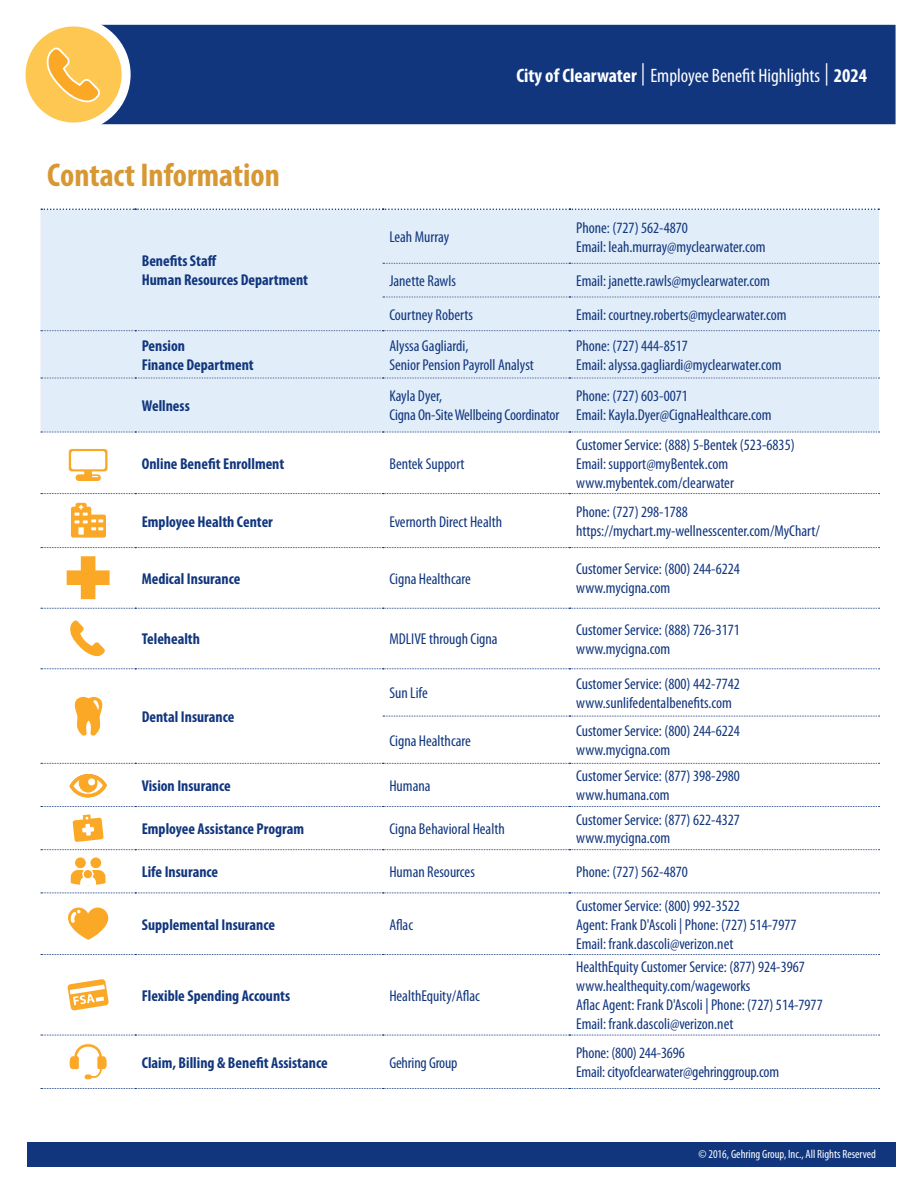
<style>
.page{position:relative;width:918px;height:1188px;background:#fff}
.page>*{position:absolute;margin:0;border:0;box-sizing:border-box;transform-origin:0 0}
.TOC_-_Insurance_Type_-_Header_V2{font:700 condensed 33px "Myriad Pro";color:#d79833}
.Master_Page_-_Header_-_Left_-_Client_Inf{font:condensed 19.5px "Myriad Pro";color:#fff}
.Contact_Table_Details{font:condensed 15.75px "Myriad Pro";color:#11367e}
.Contact_Table_Details-2{font:700 condensed 15.75px/18.9px "Myriad Pro";color:#11367e}
.Body_-_Main{font:condensed 12px "Myriad Pro";color:#fff}
.s1{font-weight:700}
.s2{font-size:22.35px}
</style>
<div class="page">
<div style="left:104px;top:25px;width:792px;height:99px;background:#11367e"></div>
<svg style="left:21px;top:22px;width:105px;height:105px;fill:#fec752"></svg>
<div style="left:17px;top:17px;width:114px;height:115px;border:9px solid #fff;border-radius:50%"></div>
<svg style="left:46px;top:44px;width:58px;height:63px;background:#fcc355"></svg>
<div style="left:27px;top:1142px;width:868px;height:25px;background:#11367e"></div>
<div style="left:40px;top:209px;width:839px;height:223px;background:#e1edf8"></div>
<svg style="left:383px;top:716px;width:497px;height:1px"></svg>
<svg style="left:41px;top:763px;width:839px;height:1px"></svg>
<svg style="left:41px;top:806px;width:839px;height:1px"></svg>
<svg style="left:41px;top:849px;width:839px;height:1px"></svg>
<svg style="left:41px;top:893px;width:839px;height:1px"></svg>
<svg style="left:41px;top:954px;width:839px;height:1px"></svg>
<svg style="left:41px;top:493px;width:839px;height:1px"></svg>
<svg style="left:41px;top:547px;width:839px;height:1px"></svg>
<svg style="left:383px;top:263px;width:497px;height:1px"></svg>
<svg style="left:383px;top:297px;width:497px;height:1px"></svg>
<svg style="left:41px;top:432px;width:839px;height:1px"></svg>
<svg style="left:41px;top:1088px;width:839px;height:1px"></svg>
<svg style="left:41px;top:608px;width:839px;height:1px"></svg>
<svg style="left:41px;top:668px;width:839px;height:1px"></svg>
<svg style="left:41px;top:208px;width:838px;height:2px"></svg>
<svg style="left:41px;top:330px;width:839px;height:1px"></svg>
<svg style="left:41px;top:1035px;width:839px;height:1px"></svg>
<svg style="left:41px;top:378px;width:839px;height:1px"></svg>
<svg style="left:68px;top:448px;width:40px;height:33px"></svg>
<svg style="left:71px;top:502px;width:35px;height:36px"></svg>
<svg style="left:66px;top:556px;width:44px;height:44px"></svg>
<svg style="left:70px;top:620px;width:35px;height:37px"></svg>
<svg style="left:74px;top:696px;width:29px;height:40px"></svg>
<div style="left:68px;top:773px;width:40px;height:26px;border:2px solid #fff;border-radius:50%"></div>
<svg style="left:69px;top:774px;width:38px;height:24px"></svg>
<svg style="left:73px;top:814px;width:31px;height:28px"></svg>
<svg style="left:74px;top:857px;width:13px;height:12px"></svg>
<div style="left:74px;top:856px;width:13px;height:14px;border:1px solid #fff;border-radius:50%"></div>
<svg style="left:90px;top:857px;width:12px;height:12px"></svg>
<div style="left:89px;top:856px;width:14px;height:14px;border:1px solid #fff;border-radius:50%"></div>
<svg style="left:70px;top:868px;width:36px;height:18px"></svg>
<svg style="left:83px;top:869px;width:10px;height:10px"></svg>
<div style="left:82px;top:869px;width:11px;height:11px;border:1px solid #fff;border-radius:50%"></div>
<svg style="left:68px;top:908px;width:40px;height:32px"></svg>
<svg style="left:67px;top:979px;width:42px;height:32px"></svg>
<svg style="left:69px;top:1043px;width:39px;height:37px"></svg>
<p class="TOC_-_Insurance_Type_-_Header_V2" style="left:47px;top:157px;width:234px">Contact Information</p>
<p class="Contact_Table_Details-2" style="left:142px;top:252px;width:168px">Benefits Staff<br>Human Resources Department</p>
<p class="Contact_Table_Details" style="left:389px;top:228px;width:61px">Leah Murray</p>
<p class="Master_Page_-_Header_-_Left_-_Client_Inf" style="left:516px;top:65px;width:352px"><span class="s1">City of Clearwater</span> <span class="s2">|</span> Employee Benefit Highlights <span class="s2">|</span> <span class="s1">2024</span></p>
<p class="Contact_Table_Details" style="left:576px;top:219px;width:113px">Phone: (727) 562-4870</p>
<p class="Contact_Table_Details" style="left:576px;top:238px;width:191px">Email: leah.murray@myclearwater.com</p>
<p class="Contact_Table_Details" style="left:389px;top:272px;width:68px">Janette Rawls</p>
<p class="Contact_Table_Details" style="left:576px;top:272px;width:195px">Email: janette.rawls@myclearwater.com</p>
<p class="Contact_Table_Details" style="left:389px;top:306px;width:85px">Courtney Roberts</p>
<p class="Contact_Table_Details" style="left:576px;top:306px;width:212px">Email: courtney.roberts@myclearwater.com</p>
<p class="Contact_Table_Details-2" style="left:142px;top:336px;width:114px">Pension<br>Finance Department</p>
<p class="Contact_Table_Details" style="left:389px;top:337px;width:81px">Alyssa Gagliardi,</p>
<p class="Contact_Table_Details" style="left:389px;top:356px;width:146px">Senior Pension Payroll Analyst</p>
<p class="Contact_Table_Details-2" style="left:142px;top:396px;width:50px">Wellness</p>
<p class="Contact_Table_Details" style="left:389px;top:388px;width:54px">Kayla Dyer,</p>
<p class="Contact_Table_Details" style="left:389px;top:407px;width:172px">Cigna On-Site Wellbeing Coordinator</p>
<p class="Contact_Table_Details-2" style="left:142px;top:454px;width:144px">Online Benefit Enrollment</p>
<p class="Contact_Table_Details" style="left:389px;top:455px;width:77px">Bentek Support</p>
<p class="Contact_Table_Details-2" style="left:142px;top:512px;width:133px">Employee Health Center</p>
<p class="Contact_Table_Details" style="left:389px;top:513px;width:114px">Evernorth Direct Health</p>
<p class="Contact_Table_Details-2" style="left:142px;top:569px;width:100px">Medical Insurance</p>
<p class="Contact_Table_Details" style="left:389px;top:570px;width:83px">Cigna Healthcare</p>
<p class="Contact_Table_Details-2" style="left:142px;top:630px;width:60px">Telehealth</p>
<p class="Contact_Table_Details" style="left:389px;top:631px;width:110px">MDLIVE through Cigna</p>
<p class="Contact_Table_Details-2" style="left:142px;top:708px;width:94px">Dental Insurance</p>
<p class="Contact_Table_Details" style="left:389px;top:685px;width:40px">Sun Life</p>
<p class="Contact_Table_Details" style="left:389px;top:732px;width:83px">Cigna Healthcare</p>
<p class="Contact_Table_Details-2" style="left:142px;top:776px;width:91px">Vision Insurance</p>
<p class="Contact_Table_Details" style="left:389px;top:777px;width:43px">Humana</p>
<p class="Contact_Table_Details-2" style="left:142px;top:820px;width:164px">Employee Assistance Program</p>
<p class="Contact_Table_Details" style="left:389px;top:820px;width:117px">Cigna Behavioral Health</p>
<p class="Contact_Table_Details" style="left:576px;top:337px;width:113px">Phone: (727) 444-8517</p>
<p class="Contact_Table_Details" style="left:576px;top:356px;width:207px">Email: alyssa.gagliardi@myclearwater.com</p>
<p class="Contact_Table_Details" style="left:576px;top:388px;width:113px">Phone: (727) 603-0071</p>
<p class="Contact_Table_Details" style="left:576px;top:407px;width:197px">Email: Kayla.Dyer@CignaHealthcare.com</p>
<p class="Contact_Table_Details" style="left:576px;top:436px;width:220px">Customer Service: (888) 5-Bentek (523-6835)</p>
<p class="Contact_Table_Details" style="left:576px;top:455px;width:154px">Email: support@myBentek.com</p>
<p class="Contact_Table_Details" style="left:576px;top:474px;width:159px">www.mybentek.com/clearwater</p>
<p class="Contact_Table_Details" style="left:576px;top:503px;width:113px">Phone: (727) 298-1788</p>
<p class="Contact_Table_Details" style="left:576px;top:522px;width:245px">https://mychart.my-wellnesscenter.com/MyChart/</p>
<p class="Contact_Table_Details" style="left:576px;top:561px;width:165px">Customer Service: (800) 244-6224</p>
<p class="Contact_Table_Details" style="left:576px;top:580px;width:96px">www.mycigna.com</p>
<p class="Contact_Table_Details" style="left:576px;top:621px;width:165px">Customer Service: (888) 726-3171</p>
<p class="Contact_Table_Details" style="left:576px;top:640px;width:96px">www.mycigna.com</p>
<p class="Contact_Table_Details" style="left:576px;top:675px;width:165px">Customer Service: (800) 442-7742</p>
<p class="Contact_Table_Details" style="left:576px;top:694px;width:157px">www.sunlifedentalbenefits.com</p>
<p class="Contact_Table_Details" style="left:576px;top:722px;width:165px">Customer Service: (800) 244-6224</p>
<p class="Contact_Table_Details" style="left:576px;top:741px;width:96px">www.mycigna.com</p>
<p class="Contact_Table_Details" style="left:576px;top:768px;width:165px">Customer Service: (877) 398-2980</p>
<p class="Contact_Table_Details" style="left:576px;top:787px;width:95px">www.humana.com</p>
<p class="Contact_Table_Details" style="left:576px;top:811px;width:165px">Customer Service: (877) 622-4327</p>
<p class="Contact_Table_Details" style="left:576px;top:830px;width:96px">www.mycigna.com</p>
<p class="Contact_Table_Details-2" style="left:142px;top:863px;width:78px">Life Insurance</p>
<p class="Contact_Table_Details" style="left:389px;top:864px;width:87px">Human Resources</p>
<p class="Contact_Table_Details" style="left:576px;top:864px;width:113px">Phone: (727) 562-4870</p>
<p class="Contact_Table_Details-2" style="left:142px;top:915px;width:135px">Supplemental Insurance</p>
<p class="Contact_Table_Details" style="left:389px;top:916px;width:25px">Aflac</p>
<p class="Contact_Table_Details" style="left:576px;top:897px;width:165px">Customer Service: (800) 992-3522</p>
<p class="Contact_Table_Details" style="left:576px;top:916px;width:222px">Agent: Frank D'Ascoli | Phone: (727) 514-7977</p>
<p class="Contact_Table_Details" style="left:576px;top:935px;width:159px">Email: frank.dascoli@verizon.net</p>
<p class="Contact_Table_Details-2" style="left:142px;top:986px;width:150px">Flexible Spending Accounts</p>
<p class="Contact_Table_Details" style="left:389px;top:987px;width:92px">HealthEquity/Aflac</p>
<p class="Contact_Table_Details-2" style="left:142px;top:1053px;width:187px">Claim, Billing &amp; Benefit Assistance</p>
<p class="Contact_Table_Details" style="left:389px;top:1054px;width:70px">Gehring Group</p>
<p class="Contact_Table_Details" style="left:576px;top:959px;width:230px">HealthEquity Customer Service: (877) 924-3967</p>
<p class="Contact_Table_Details" style="left:576px;top:978px;width:176px">www.healthequity.com/wageworks</p>
<p class="Contact_Table_Details" style="left:576px;top:996px;width:248px">Aflac Agent: Frank D'Ascoli | Phone: (727) 514-7977</p>
<p class="Contact_Table_Details" style="left:576px;top:1015px;width:159px">Email: frank.dascoli@verizon.net</p>
<p class="Contact_Table_Details" style="left:576px;top:1045px;width:110px">Phone: (800) 244-3696</p>
<p class="Contact_Table_Details" style="left:576px;top:1063px;width:205px">Email: cityofclearwater@gehringgroup.com</p>
<p class="Body_-_Main" style="left:698px;top:1148px;width:179px">© 2016, Gehring Group, Inc., All Rights Reserved</p>
</div>
